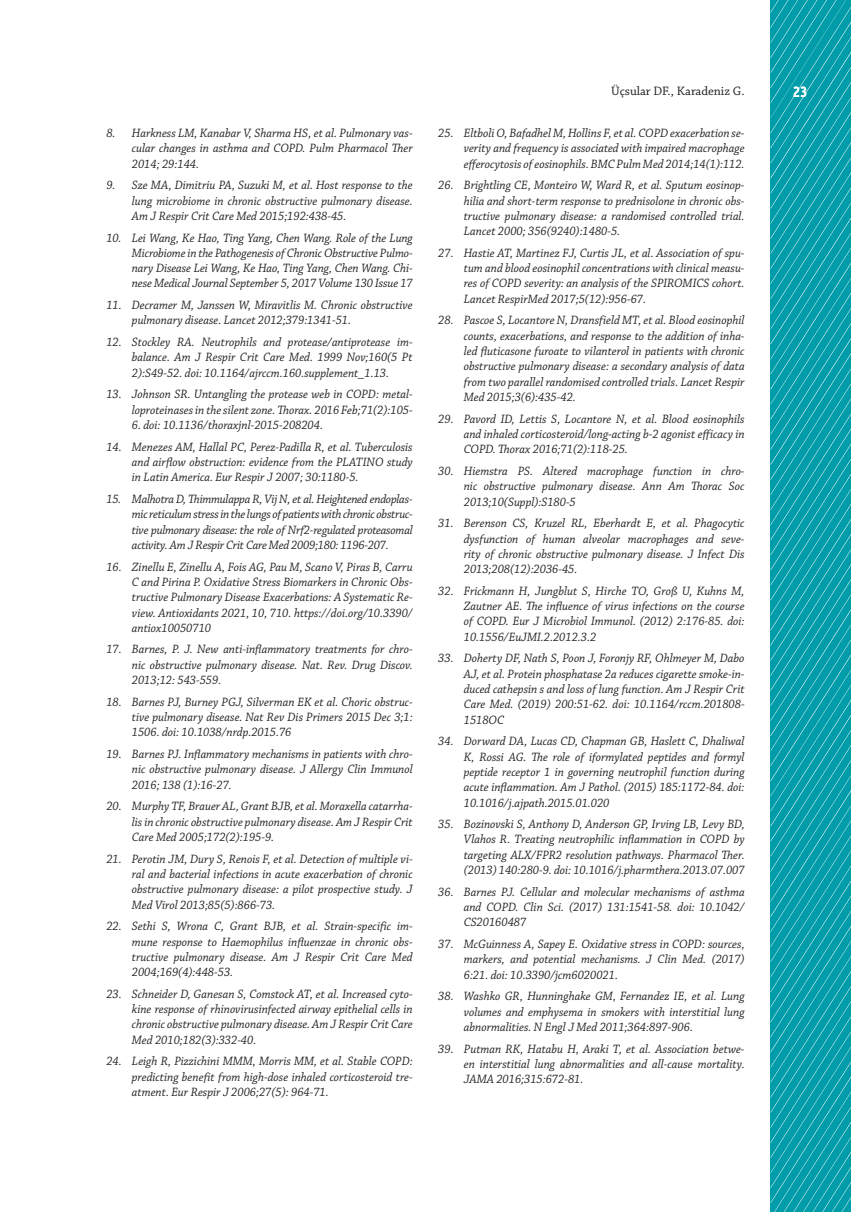
<style>
.page{position:relative;width:851px;height:1212px;background:#fff}
.page>*{position:absolute;margin:0;border:0;box-sizing:border-box;transform-origin:0 0}
.t1{font:700 15px "Alwyn OT";color:#fff;scale:.85 1}
.t2{font:12.9px "Chaparral Pro";color:#231f20}
.t3{font:italic 12.75px/15.3px "Chaparral Pro";color:#231f20;text-align:justify;scale:.95 1}
</style>
<div class="page">
<svg style="left:770px;top:0;width:80px;height:1212px;background:#0da1ad"></svg>
<p class="t3" style="left:132px;top:126px;width:297px;text-indent:-26px">8. Harkness LM, Kanabar V, Sharma HS, et al. Pulmonary vas&shy;cular changes in asthma and COPD. Pulm Pharmacol Ther 2014; 29:144.</p>
<p class="t3" style="left:132px;top:178px;width:297px;text-indent:-26px">9. Sze MA, Dimitriu PA, Suzuki M, et al. Host response to the lung microbiome in chronic obstructive pulmonary disease.<br>Am J Respir Crit Care Med 2015;192:438-45.</p>
<p class="t3" style="left:132px;top:230px;width:297px;text-indent:-26px">10. Lei Wang, Ke Hao, Ting Yang, Chen Wang. Role of the Lung Microbiome in the Pathogenesis of Chronic Obstructive Pulmo&shy;nary Disease Lei Wang, Ke Hao, Ting Yang, Chen Wang. Chi&shy;nese Medical Journal September 5, 2017 Volume 130 Issue 17</p>
<p class="t3" style="left:132px;top:298px;width:297px;text-indent:-26px">11. Decramer M, Janssen W, Miravitlis M. Chronic obstructive pulmonary disease. Lancet 2012;379:1341-51.</p>
<p class="t3" style="left:132px;top:335px;width:297px;text-indent:-26px">12. Stockley RA. Neutrophils and protease/antiprotease im&shy;balance. Am J Respir Crit Care Med. 1999 Nov;160(5 Pt 2):S49-52. doi: 10.1164/ajrccm.160.supplement_1.13.</p>
<p class="t3" style="left:106px;top:387px;width:324px;text-align:right">13. Johnson SR. Untangling the protease web in COPD: metal&shy;loproteinases in the silent zone. Thorax. 2016 Feb;71(2):105-</p>
<p class="t3" style="left:132px;top:418px;width:203px">6. doi: 10.1136/thoraxjnl-2015-208204.</p>
<p class="t3" style="left:132px;top:440px;width:297px;text-indent:-26px">14. Menezes AM, Hallal PC, Perez-Padilla R, et al. Tuberculosis and airflow obstruction: evidence from the PLATINO study in Latin America. Eur Respir J 2007; 30:1180-5.</p>
<p class="t3" style="left:132px;top:492px;width:297px;text-indent:-26px">15. Malhotra D, Thimmulappa R, Vij N, et al. Heightened endoplas&shy;mic reticulum stress in the lungs of patients with chronic obstruc&shy;tive pulmonary disease: the role of Nrf2-regulated proteasomal activity. Am J Respir Crit Care Med 2009;180: 1196-207.</p>
<p class="t3" style="left:132px;top:559px;width:297px;text-indent:-26px">16. Zinellu E, Zinellu A, Fois AG, Pau M, Scano V, Piras B, Carru C and Pirina P. Oxidative Stress Biomarkers in Chronic Obs&shy;tructive Pulmonary Disease Exacerbations: A Systematic Re&shy;view. Antioxidants 2021, 10, 710. https://doi.org/10.3390/ antiox10050710</p>
<p class="t3" style="left:132px;top:642px;width:297px;text-indent:-26px">17. Barnes, P. J. New anti-inflammatory treatments for chro&shy;nic obstructive pulmonary disease. Nat. Rev. Drug Discov.<br>2013;12: 543-559.</p>
<p class="t3" style="left:132px;top:695px;width:297px;text-indent:-26px">18. Barnes PJ, Burney PGJ, Silverman EK et al. Choric obstruc&shy;tive pulmonary disease. Nat Rev Dis Primers 2015 Dec 3;1:<br>1506. doi: 10.1038/nrdp.2015.76</p>
<p class="t3" style="left:132px;top:747px;width:297px;text-indent:-26px">19. Barnes PJ. Inflammatory mechanisms in patients with chro&shy;nic obstructive pulmonary disease. J Allergy Clin Immunol 2016; 138 (1):16-27.</p>
<p class="t3" style="left:132px;top:799px;width:297px;text-indent:-26px">20. Murphy TF, Brauer AL, Grant BJB, et al. Moraxella catarrha&shy;lis in chronic obstructive pulmonary disease. Am J Respir Crit Care Med 2005;172(2):195-9.</p>
<p class="t3" style="left:132px;top:851px;width:297px;text-indent:-26px">21. Perotin JM, Dury S, Renois F, et al. Detection of multiple vi&shy;ral and bacterial infections in acute exacerbation of chronic obstructive pulmonary disease: a pilot prospective study. J Med Virol 2013;85(5):866-73.</p>
<p class="t3" style="left:132px;top:919px;width:297px;text-indent:-26px">22. Sethi S, Wrona C, Grant BJB, et al. Strain-specific im&shy;mune response to Haemophilus influenzae in chronic obs&shy;tructive pulmonary disease. Am J Respir Crit Care Med 2004;169(4):448-53.</p>
<p class="t3" style="left:132px;top:987px;width:297px;text-indent:-26px">23. Schneider D, Ganesan S, Comstock AT, et al. Increased cyto&shy;kine response of rhinovirusinfected airway epithelial cells in chronic obstructive pulmonary disease. Am J Respir Crit Care Med 2010;182(3):332-40.</p>
<p class="t3" style="left:132px;top:1054px;width:297px;text-indent:-26px">24. Leigh R, Pizzichini MMM, Morris MM, et al. Stable COPD: predicting benefit from high-dose inhaled corticosteroid tre&shy;atment. Eur Respir J 2006;27(5): 964-71.</p>
<p class="t2" style="left:611px;top:83px;width:135px">Üçsular DF., Karadeniz G.</p>
<p class="t1" style="left:792px;top:82px;width:19px">23</p>
<p class="t3" style="left:463px;top:126px;width:297px;text-indent:-26px">25. Eltboli O, Bafadhel M, Hollins F, et al. COPD exacerbation se&shy;verity and frequency is associated with impaired macrophage efferocytosis of eosinophils. BMC Pulm Med 2014;14(1):112.</p>
<p class="t3" style="left:463px;top:178px;width:297px;text-indent:-26px">26. Brightling CE, Monteiro W, Ward R, et al. Sputum eosinop&shy;hilia and short-term response to prednisolone in chronic obs&shy;tructive pulmonary disease: a randomised controlled trial.<br>Lancet 2000; 356(9240):1480-5.</p>
<p class="t3" style="left:463px;top:246px;width:297px;text-indent:-26px">27. Hastie AT, Martinez FJ, Curtis JL, et al. Association of spu&shy;tum and blood eosinophil concentrations with clinical measu&shy;res of COPD severity: an analysis of the SPIROMICS cohort.<br>Lancet RespirMed 2017;5(12):956-67.</p>
<p class="t3" style="left:463px;top:313px;width:297px;text-indent:-26px">28. Pascoe S, Locantore N, Dransfield MT, et al. Blood eosinophil counts, exacerbations, and response to the addition of inha&shy;led fluticasone furoate to vilanterol in patients with chronic obstructive pulmonary disease: a secondary analysis of data from two parallel randomised controlled trials. Lancet Respir Med 2015;3(6):435-42.</p>
<p class="t3" style="left:463px;top:411px;width:297px;text-indent:-26px">29. Pavord ID, Lettis S, Locantore N, et al. Blood eosinophils and inhaled corticosteroid/long-acting b-2 agonist efficacy in COPD. Thorax 2016;71(2):118-25.</p>
<p class="t3" style="left:463px;top:464px;width:297px;text-indent:-26px">30. Hiemstra PS. Altered macrophage function in chro&shy;nic obstructive pulmonary disease. Ann Am Thorac Soc 2013;10(Suppl):S180-5</p>
<p class="t3" style="left:463px;top:516px;width:297px;text-indent:-26px">31. Berenson CS, Kruzel RL, Eberhardt E, et al. Phagocytic dysfunction of human alveolar macrophages and seve&shy;rity of chronic obstructive pulmonary disease. J Infect Dis 2013;208(12):2036-45.</p>
<p class="t3" style="left:463px;top:584px;width:297px;text-indent:-26px">32. Frickmann H, Jungblut S, Hirche TO, Groß U, Kuhns M, Zautner AE. The influence of virus infections on the course of COPD. Eur J Microbiol Immunol. (2012) 2:176-85. doi:<br>10.1556/EuJMI.2.2012.3.2</p>
<p class="t3" style="left:463px;top:651px;width:297px;text-indent:-26px">33. Doherty DF, Nath S, Poon J, Foronjy RF, Ohlmeyer M, Dabo AJ, et al. Protein phosphatase 2a reduces cigarette smoke-in&shy;duced cathepsin s and loss of lung function. Am J Respir Crit Care Med. (2019) 200:51-62. doi: 10.1164/rccm.201808- 1518OC</p>
<p class="t3" style="left:463px;top:734px;width:297px;text-indent:-26px">34. Dorward DA, Lucas CD, Chapman GB, Haslett C, Dhaliwal K, Rossi AG. The role of iformylated peptides and formyl peptide receptor 1 in governing neutrophil function during acute inflammation. Am J Pathol. (2015) 185:1172-84. doi:<br>10.1016/j.ajpath.2015.01.020</p>
<p class="t3" style="left:463px;top:817px;width:297px;text-indent:-26px">35. Bozinovski S, Anthony D, Anderson GP, Irving LB, Levy BD, Vlahos R. Treating neutrophilic inflammation in COPD by targeting ALX/FPR2 resolution pathways. Pharmacol Ther. (2013) 140:280-9. doi: 10.1016/j.pharmthera.2013.07.007</p>
<p class="t3" style="left:463px;top:884px;width:297px;text-indent:-26px">36. Barnes PJ. Cellular and molecular mechanisms of asthma and COPD. Clin Sci. (2017) 131:1541-58. doi: 10.1042/ CS20160487</p>
<p class="t3" style="left:463px;top:937px;width:297px;text-indent:-26px">37. McGuinness A, Sapey E. Oxidative stress in COPD: sources, markers, and potential mechanisms. J Clin Med. (2017)<br>6:21. doi: 10.3390/jcm6020021.</p>
<p class="t3" style="left:463px;top:989px;width:297px;text-indent:-26px">38. Washko GR, Hunninghake GM, Fernandez IE, et al. Lung volumes and emphysema in smokers with interstitial lung abnormalities. N Engl J Med 2011;364:897-906.</p>
<p class="t3" style="left:463px;top:1041px;width:297px;text-indent:-26px">39. Putman RK, Hatabu H, Araki T, et al. Association betwe&shy;en interstitial lung abnormalities and all-cause mortality.<br>JAMA 2016;315:672-81.</p>
</div>
